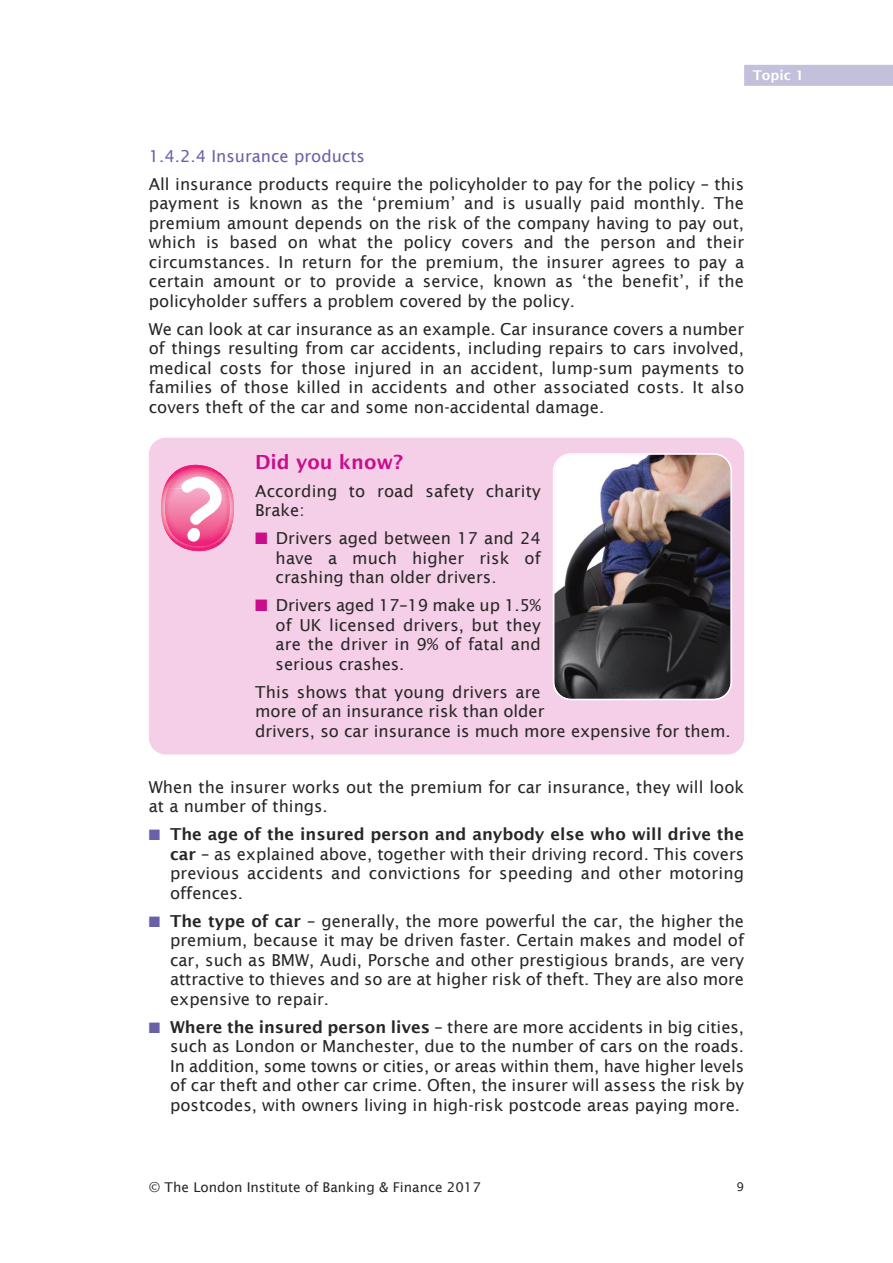
<style>
.page{position:relative;width:893px;height:1263px;background:#fff}
.page>*{position:absolute;margin:0;border:0;box-sizing:border-box;transform-origin:0 0}
.t1{font:600 19.5px "Lucida Sans";color:#ca0d89}
.t2{font:16.5px/19.5px "Lucida Sans";color:#272627;text-align:justify}
.t3{font:16.5px "Lucida Sans";color:#6861a8}
.t4{font:13.5px "Lucida Sans";color:#272627}
.t5{font:600 13.5px "Lucida Sans";color:#fff}
.t6{font:12px "Lucida Sans";color:#272627}
.s1{color:#ca0d89}
.s2{color:#6861a8}
.s3{font-weight:600}
</style>
<div class="page">
<div style="left:149px;top:438px;width:595px;height:316px;background:#f4cfe7;border-radius:17px"></div>
<div style="left:744px;top:65px;width:149px;height:21px;background:#c3c0dc"></div>
<img style="left:161px;top:465px;width:73px;height:70px">
<svg style="left:181px;top:488px;width:40px;height:41px"></svg>
<img style="left:168px;top:472px;width:59px;height:2px">
<img style="left:164px;top:474px;width:67px;height:14px">
<img style="left:169px;top:529px;width:57px;height:5px">
<img style="left:167px;top:534px;width:61px;height:17px">
<svg style="left:553px;top:453px;width:179px;height:247px"></svg>
<p class="t5" style="left:753px;top:67px;width:53px">Topic 1</p>
<p class="t3" style="left:149px;top:146px;width:218px">1.4.2.4 Insurance products</p>
<p class="t2" style="left:149px;top:174px;width:597px">All insurance products require the policyholder to pay for the policy – this payment is known as the ‘premium’ and is usually paid monthly. The premium amount depends on the risk of the company having to pay out, which is based on what the policy covers and the person and their circumstances. In return for the premium, the insurer agrees to pay a certain amount or to provide a service, known as ‘the benefit’, if the policyholder suffers a problem covered by the policy.</p>
<p class="t2" style="left:149px;top:319px;width:597px">We can look at car insurance as an example. Car insurance covers a number of things resulting from car accidents, including repairs to cars involved, medical costs for those injured in an accident, lump-sum payments to families of those killed in accidents and other associated costs. It also covers theft of the car and some non-accidental damage.</p>
<p class="t1" style="left:255px;top:450px;width:149px">Did you know?</p>
<p class="t2" style="left:255px;top:481px;width:287px">According to road safety charity<br>Brake:</p>
<p class="t2" style="left:276px;top:528px;width:267px;text-indent:-20px"><span class="s1">■</span> Drivers aged between 17 and 24 have a much higher risk of crashing than older drivers.</p>
<p class="t2" style="left:276px;top:595px;width:267px;text-indent:-20px"><span class="s1">■</span> Drivers aged 17–19 make up 1.5% of UK licensed drivers, but they are the driver in 9% of fatal and serious crashes.</p>
<p class="t2" style="left:255px;top:682px;width:477px;text-align:left">This shows that young drivers are<br>more of an insurance risk than older<br>drivers, so car insurance is much more expensive for them.</p>
<p class="t2" style="left:149px;top:777px;width:597px">When the insurer works out the premium for car insurance, they will look at a number of things.</p>
<p class="t2" style="left:170px;top:824px;width:576px;text-indent:-21px"><span class="s2">■</span> <span class="s3">The age of the insured person and anybody else who will drive the car</span> – as explained above, together with their driving record. This covers previous accidents and convictions for speeding and other motoring offences.</p>
<p class="t2" style="left:170px;top:911px;width:576px;text-indent:-21px"><span class="s2">■</span> <span class="s3">The type of car</span> – generally, the more powerful the car, the higher the premium, because it may be driven faster. Certain makes and model of car, such as BMW, Audi, Porsche and other prestigious brands, are very attractive to thieves and so are at higher risk of theft. They are also more expensive to repair.</p>
<p class="t2" style="left:170px;top:1017px;width:576px;text-indent:-21px"><span class="s2">■</span> <span class="s3">Where the insured person lives</span> – there are more accidents in big cities, such as London or Manchester, due to the number of cars on the roads.<br>In addition, some towns or cities, or areas within them, have higher levels of car theft and other car crime. Often, the insurer will assess the risk by postcodes, with owners living in high-risk postcode areas paying more.</p>
<p class="t4" style="left:149px;top:1179px;width:334px">© The London Institute of Banking &amp; Finance 2017</p>
<p class="t6" style="left:737px;top:1179px;width:9px">9</p>
</div>
